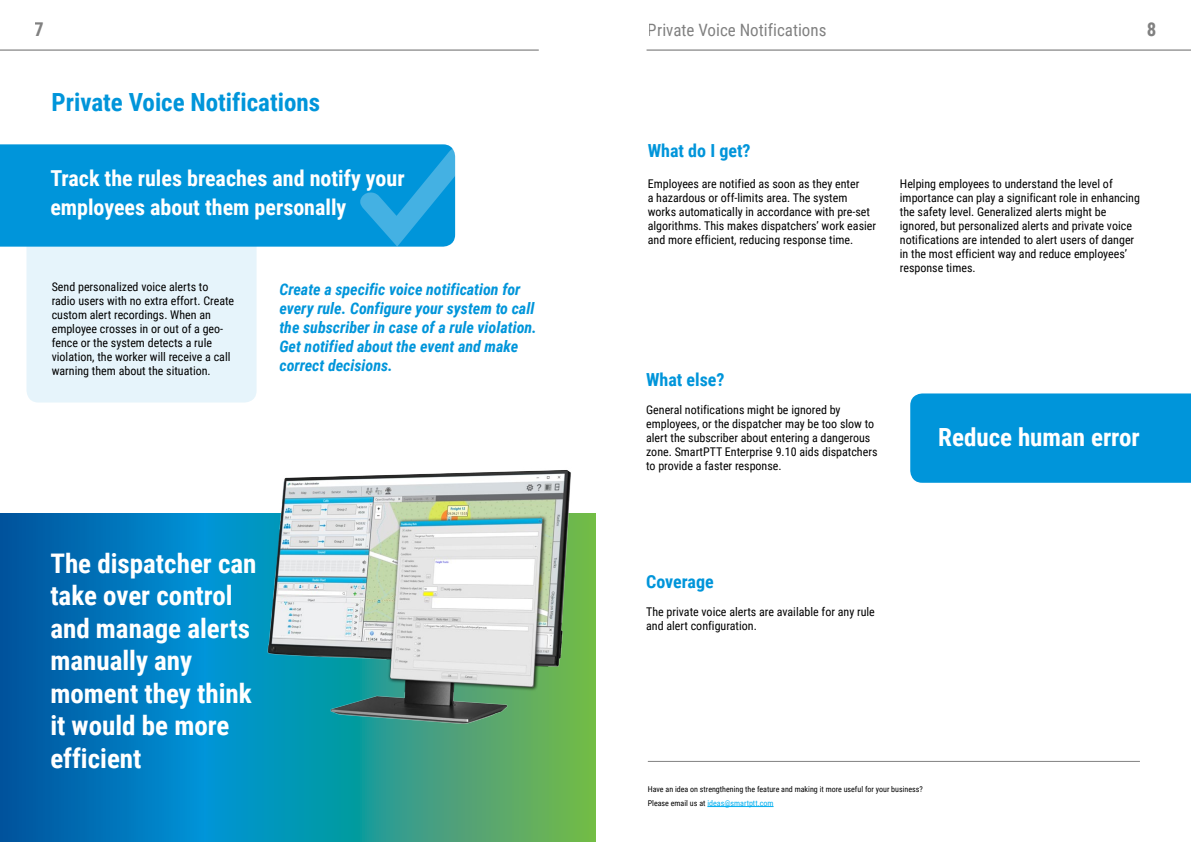
<style>
.page{position:relative;width:1191px;height:842px;background:#fff}
.page>*{position:absolute;margin:0;border:0;box-sizing:border-box;transform-origin:0 0}
.t1{font:700 27px/32.4px "Roboto Condensed";color:#fff}
.t2{font:700 25px "Roboto Condensed";color:#0095da}
.t3{font:700 25px "Roboto Condensed";color:#fff}
.t4{font:700 22px/29px "Roboto Condensed";color:#fff}
.t5{font:700 19px "Roboto Condensed";color:#000}
.t6{font:700 18px "Roboto Condensed";color:#0095da}
.t7{font:17px "Roboto Condensed";color:#000}
.t8{font:italic 700 16px/19px "Roboto Condensed";color:#0095da}
.t9{font:12px/14px "Roboto Condensed";color:#000}
.t10{font:8px/13.5px "Roboto Condensed";color:#000}
.s1{color:#00aeef}
</style>
<div class="page">
<hr style="left:646px;top:50px;width:545px;height:1px;background:#000">
<hr style="left:0;top:50px;width:539px;height:1px;background:#000">
<div style="left:26px;top:217px;width:231px;height:186px;background:#e6f4fb;border-radius:12px"></div>
<div style="left:0;top:144px;width:450px;height:103px;background:#0095da"></div>
<svg style="left:0;top:513px;width:595px;height:329px;background:#1185aa"></svg>
<svg style="left:360px;top:146px;width:96px;height:101px;background:#159ddc"></svg>
<div style="left:910px;top:393px;width:281px;height:90px;background:#0095da"></div>
<hr style="left:707px;top:806px;width:66px;height:1px;background:#00aeef">
<hr style="left:648px;top:761px;width:492px;height:1px;background:#000">
<img style="left:239px;top:470px;width:357px;height:264px">
<h3 class="t5" style="left:35px;top:16px;width:11px">7</h3>
<h3 class="t5" style="left:1146px;top:16px;width:11px">8</h3>
<h3 class="t7" style="left:648px;top:18px;width:180px">Private Voice Notifications</h3>
<h2 class="t2" style="left:52px;top:85px;width:270px">Private Voice Notifications</h2>
<h3 class="t4" style="left:50px;top:163px;width:356px">Track the rules breaches and notify your employees about them personally</h3>
<p class="t9" style="left:52px;top:279px;width:184px">Send personalized voice alerts to radio users with no extra effort. Create custom alert recordings. When an employee crosses in or out of a geo&shy;fence or the system detects a rule violation, the worker will receive a call warning them about the situation.</p>
<h3 class="t8" style="left:279px;top:279px;width:259px">Create a specific voice notification for every rule. Configure your system to call the subscriber in case of a rule violation.<br>Get notified about the event and make correct decisions.</h3>
<h1 class="t1" style="left:50px;top:546px;width:208px">The dispatcher can take over control and manage alerts manually any moment they think it would be more efficient</h1>
<h3 class="t6" style="left:648px;top:138px;width:104px">What do I get?</h3>
<p class="t9" style="left:648px;top:176px;width:230px">Employees are notified as soon as they enter<br>a hazardous or off-limits area. The system works automatically in accordance with pre-set algorithms. This makes dispatchers’ work easier and more efficient, reducing response time.</p>
<p class="t9" style="left:900px;top:176px;width:241px">Helping employees to understand the level of importance can play a significant role in enhancing the safety level. Generalized alerts might be ignored, but personalized alerts and private voice notifications are intended to alert users of danger in the most efficient way and reduce employees’ response times.</p>
<h3 class="t6" style="left:646px;top:367px;width:80px">What else?</h3>
<p class="t9" style="left:646px;top:403px;width:233px">General notifications might be ignored by employees, or the dispatcher may be too slow to alert the subscriber about entering a dangerous zone. SmartPTT Enterprise 9.10 aids dispatchers to provide a faster response.</p>
<h3 class="t6" style="left:646px;top:569px;width:69px">Coverage</h3>
<p class="t9" style="left:646px;top:604px;width:230px">The private voice alerts are available for any rule and alert configuration.</p>
<h2 class="t3" style="left:938px;top:419px;width:203px">Reduce human error</h2>
<p class="t10" style="left:648px;top:782px;width:276px">Have an idea on strengthening the feature and making it more useful for your business?<br>Please email us at <span class="s1">ideas@smartptt.com</span></p>
</div>
